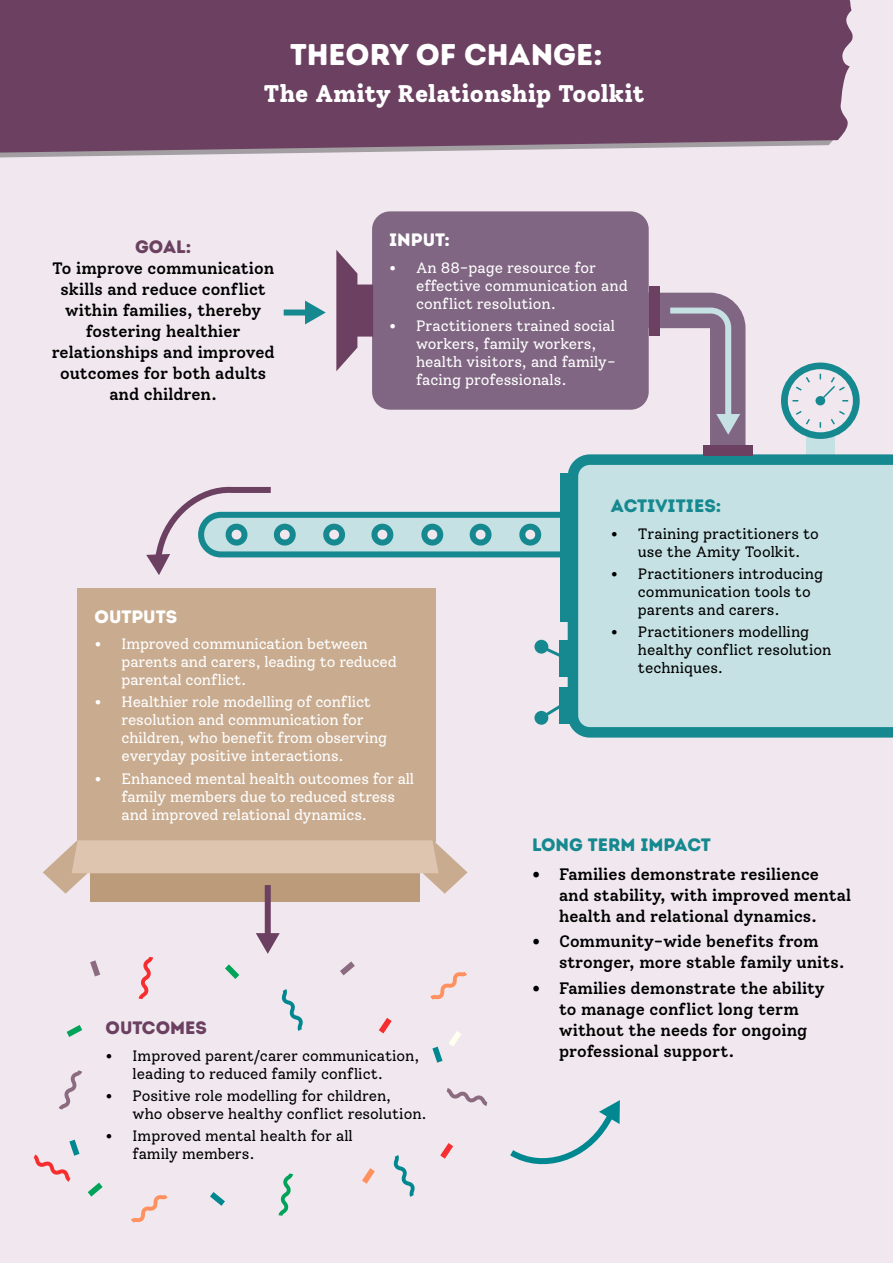
<style>
.page{position:relative;width:893px;height:1263px;background:#f0e8ee}
.page>*{position:absolute;margin:0;border:0;box-sizing:border-box;transform-origin:0 0}
.t1{font:30px "Intro Rust Base";color:#fff}
.t2{font:800 24px "Solway";color:#fff}
.t3{font:18px "Intro Rust Base";color:#168990}
.t4{font:18px "Intro Rust Base";color:#6b4061}
.t5{font:18px "Intro Rust Base";color:#fff}
.t6{font:500 16.5px/21px "Solway";color:#000}
.t7{font:15px/18px "Solway";letter-spacing:-.01em;color:#fff}
.t8{font:15px/18px "Solway";color:#000}
</style>
<div class="page">
<svg style="left:0;top:153px;width:292px;height:5px"></svg>
<div style="left:0;top:0;width:853px;height:153px;background:#6b4061"></div>
<svg style="left:59px;top:1070px;width:23px;height:40px"></svg>
<svg style="left:281px;top:989px;width:22px;height:42px"></svg>
<svg style="left:430px;top:972px;width:37px;height:28px"></svg>
<svg style="left:139px;top:957px;width:14px;height:42px"></svg>
<svg style="left:447px;top:1088px;width:40px;height:18px"></svg>
<svg style="left:393px;top:1155px;width:22px;height:42px"></svg>
<svg style="left:131px;top:1194px;width:37px;height:28px"></svg>
<svg style="left:278px;top:1173px;width:15px;height:43px"></svg>
<svg style="left:432px;top:1046px;width:10px;height:17px"></svg>
<svg style="left:34px;top:1140px;width:45px;height:42px"></svg>
<svg style="left:90px;top:960px;width:10px;height:16px"></svg>
<svg style="left:340px;top:961px;width:15px;height:14px"></svg>
<svg style="left:88px;top:1182px;width:15px;height:14px"></svg>
<svg style="left:362px;top:1168px;width:13px;height:16px"></svg>
<svg style="left:210px;top:1192px;width:15px;height:14px"></svg>
<svg style="left:379px;top:1018px;width:13px;height:15px"></svg>
<svg style="left:440px;top:1143px;width:13px;height:16px"></svg>
<svg style="left:449px;top:1031px;width:12px;height:15px"></svg>
<svg style="left:225px;top:964px;width:14px;height:15px"></svg>
<svg style="left:67px;top:1025px;width:15px;height:12px"></svg>
<div style="left:372px;top:211px;width:277px;height:199px;background:#806682;border-radius:18px"></div>
<svg style="left:567px;top:454px;width:326px;height:284px;background:#b6d9dc"></svg>
<div style="left:559px;top:687px;width:14px;height:37px;background:#168990"></div>
<div style="left:559px;top:640px;width:14px;height:36px;background:#168990"></div>
<svg style="left:534px;top:711px;width:14px;height:14px"></svg>
<svg style="left:534px;top:640px;width:14px;height:14px"></svg>
<svg style="left:537px;top:643px;width:36px;height:79px"></svg>
<div style="left:78px;top:588px;width:358px;height:253px;background:#c9ac90"></div>
<div style="left:90px;top:855px;width:329px;height:47px;background:#bc9b7a"></div>
<svg style="left:43px;top:840px;width:425px;height:54px"></svg>
<div style="left:560px;top:473px;width:13px;height:149px;background:#168990"></div>
<div style="left:265px;top:885px;width:6px;height:52px;background:#6b4061"></div>
<svg style="left:256px;top:933px;width:24px;height:21px"></svg>
<svg style="left:510px;top:1100px;width:110px;height:65px"></svg>
<svg style="left:146px;top:250px;width:728px;height:325px"></svg>
<h1 class="t1" style="left:290px;top:36px;width:314px">THEORY OF CHANGE:</h1>
<h2 class="t2" style="left:264px;top:79px;width:382px">The Amity Relationship Toolkit</h2>
<p class="t4" style="left:135px;top:236px;width:58px">GOAL:</p>
<p class="t6" style="left:52px;top:258px;width:224px;text-align:center">To improve communication skills and reduce conflict within families, thereby fostering healthier relationships and improved outcomes for both adults and children.</p>
<p class="t5" style="left:389px;top:228px;width:63px">INPUT:</p>
<p class="t7" style="left:416px;top:258px;width:213px;text-indent:-27px">• An 88-page resource for effective communication and conflict resolution.</p>
<p class="t7" style="left:416px;top:317px;width:201px;text-indent:-27px">• Practitioners trained social workers, family workers, health visitors, and family&shy;facing professionals.</p>
<p class="t5" style="left:95px;top:605px;width:84px">OUTPUTS</p>
<p class="t7" style="left:122px;top:635px;width:277px;text-indent:-27px">• Improved communication between parents and carers, leading to reduced parental conflict.</p>
<p class="t7" style="left:122px;top:693px;width:267px;text-indent:-27px">• Healthier role modelling of conflict resolution and communication for children, who benefit from observing everyday positive interactions.</p>
<p class="t7" style="left:122px;top:769px;width:294px;text-indent:-27px">• Enhanced mental health outcomes for all family members due to reduced stress and improved relational dynamics.</p>
<p class="t4" style="left:106px;top:1016px;width:103px">OUTCOMES</p>
<p class="t8" style="left:133px;top:1046px;width:288px;text-indent:-27px">• Improved parent/carer communication, leading to reduced family conflict.</p>
<p class="t8" style="left:133px;top:1087px;width:296px;text-indent:-27px">• Positive role modelling for children,<br>who observe healthy conflict resolution.</p>
<p class="t8" style="left:133px;top:1127px;width:222px;text-indent:-27px">• Improved mental health for all family members.</p>
<p class="t3" style="left:611px;top:494px;width:112px">ACTIVITIES:</p>
<p class="t8" style="left:611px;top:524px;width:210px;text-align:center">• Training practitioners to use the Amity Toolkit.</p>
<p class="t8" style="left:638px;top:565px;width:187px;text-indent:-27px">• Practitioners introducing communication tools to parents and carers.</p>
<p class="t8" style="left:638px;top:623px;width:195px;text-indent:-27px">• Practitioners modelling healthy conflict resolution techniques.</p>
<p class="t3" style="left:532px;top:833px;width:181px">LONG TERM IMPACT</p>
<p class="t6" style="left:559px;top:864px;width:294px;text-indent:-27px">• Families demonstrate resilience and stability, with improved mental health and relational dynamics.</p>
<p class="t6" style="left:559px;top:931px;width:287px;text-indent:-27px">• Community-wide benefits from stronger, more stable family units.</p>
<p class="t6" style="left:559px;top:977px;width:267px;text-indent:-27px">• Families demonstrate the ability to manage conflict long term without the needs for ongoing professional support.</p>
</div>
